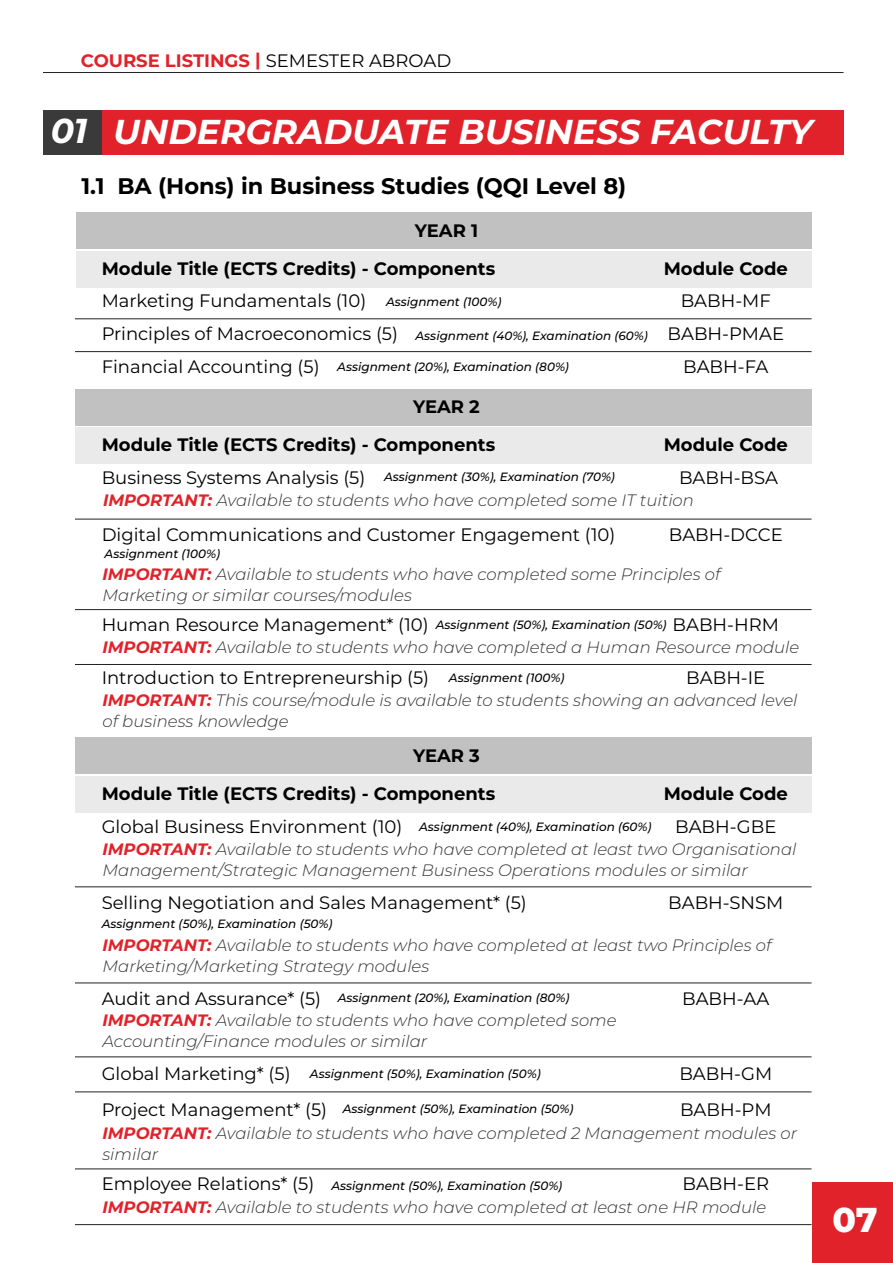
<style>
.page{position:relative;width:893px;height:1263px;background:#fff}
.page>*{position:absolute;margin:0;border:0;box-sizing:border-box;transform-origin:0 0}
.t1{font:italic 700 34.5px "Montserrat";color:#fff}
.t2{font:800 34.5px "Montserrat";color:#fff}
.t3{font:700 22.5px "Montserrat";color:#000}
.t4{font:18px "Montserrat";color:#000}
.t5{font:700 18px "Montserrat";color:#000}
.t6{font:700 18px "Montserrat";color:#e1222a}
.t7{font:italic 300 16.5px/21px "Montserrat";color:#353434}
.t8{font:italic 500 12px "Montserrat";color:#000}
.s1{font-weight:400;color:#000}
.s2{font-weight:500;font-style:italic;font-size:12px}
.s3{font-weight:700;color:#e1222a}
.s4{font-weight:400;font-style:normal;font-size:18px}
</style>
<div class="page">
<div style="left:812px;top:1182px;width:81px;height:81px;background:#e1222a"></div>
<hr style="left:43px;top:72px;width:800px;height:1px;background:#222223">
<div style="left:79px;top:110px;width:764px;height:44px;background:#e1222a"></div>
<hr style="left:75px;top:318px;width:737px;height:1px;background:#222223">
<hr style="left:75px;top:351px;width:737px;height:1px;background:#222223">
<div style="left:76px;top:213px;width:736px;height:36px;background:#c1c1c1"></div>
<div style="left:76px;top:251px;width:736px;height:36px;background:#eaeaea"></div>
<hr style="left:75px;top:519px;width:737px;height:1px;background:#222223">
<hr style="left:75px;top:609px;width:737px;height:1px;background:#222223">
<div style="left:75px;top:389px;width:737px;height:36px;background:#c1c1c1"></div>
<div style="left:75px;top:427px;width:737px;height:37px;background:#eaeaea"></div>
<hr style="left:75px;top:664px;width:737px;height:1px;background:#222223">
<div style="left:43px;top:110px;width:59px;height:44px;background:#3a3a3a"></div>
<hr style="left:75px;top:886px;width:737px;height:1px;background:#222223">
<hr style="left:75px;top:982px;width:737px;height:1px;background:#222223">
<hr style="left:75px;top:1056px;width:737px;height:1px;background:#222223">
<div style="left:75px;top:738px;width:737px;height:36px;background:#c1c1c1"></div>
<div style="left:75px;top:776px;width:737px;height:36px;background:#eaeaea"></div>
<hr style="left:75px;top:1091px;width:737px;height:1px;background:#222223">
<hr style="left:75px;top:1224px;width:737px;height:1px;background:#222223">
<hr style="left:75px;top:1168px;width:737px;height:1px;background:#222223">
<p class="t6" style="left:81px;top:49px;width:372px">COURSE LISTINGS | <span class="s1">SEMESTER ABROAD</span></p>
<h1 class="t1" style="left:51px;top:109px;width:763px">01 UNDERGRADUATE BUSINESS FACULTY</h1>
<h2 class="t3" style="left:81px;top:171px;width:546px">1.1 BA (Hons) in Business Studies (QQI Level 8)</h2>
<p class="t5" style="left:415px;top:219px;width:65px">YEAR 1</p>
<p class="t5" style="left:102px;top:257px;width:395px">Module Title (ECTS Credits) - Components</p>
<p class="t5" style="left:664px;top:257px;width:126px">Module Code</p>
<p class="t4" style="left:102px;top:289px;width:401px">Marketing Fundamentals (10) <span class="s2">Assignment (100%)</span></p>
<p class="t8" style="left:416px;top:328px;width:234px">Assignment (40%), Examination (60%)</p>
<p class="t4" style="left:681px;top:289px;width:92px">BABH-MF</p>
<p class="t4" style="left:102px;top:322px;width:298px">Principles of Macroeconomics (5)</p>
<p class="t4" style="left:668px;top:322px;width:118px">BABH-PMAE</p>
<p class="t4" style="left:102px;top:355px;width:219px">Financial Accounting (5)</p>
<p class="t4" style="left:683px;top:355px;width:87px">BABH-FA</p>
<p class="t8" style="left:337px;top:359px;width:233px">Assignment (20%), Examination (80%)</p>
<p class="t5" style="left:413px;top:395px;width:68px">YEAR 2</p>
<p class="t5" style="left:102px;top:433px;width:395px">Module Title (ECTS Credits) - Components</p>
<p class="t5" style="left:664px;top:433px;width:126px">Module Code</p>
<p class="t4" style="left:102px;top:465px;width:265px">Business Systems Analysis (5)</p>
<p class="t4" style="left:679px;top:466px;width:101px">BABH-BSA</p>
<p class="t4" style="left:102px;top:522px;width:515px">Digital Communications and Customer Engagement (10)</p>
<p class="t4" style="left:669px;top:522px;width:116px">BABH-DCCE</p>
<p class="t8" style="left:384px;top:469px;width:232px">Assignment (30%), Examination (70%)</p>
<p class="t7" style="left:103px;top:490px;width:592px"><span class="s3">IMPORTANT:</span> Available to students who have completed some IT tuition</p>
<p class="t8" style="left:105px;top:545px;width:117px">Assignment (100%)</p>
<p class="t7" style="left:102px;top:563px;width:619px"><span class="s3">IMPORTANT:</span> Available to students who have completed some Principles of<br>Marketing or similar courses/modules</p>
<p class="t4" style="left:102px;top:613px;width:328px">Human Resource Management* (10)</p>
<p class="t4" style="left:673px;top:613px;width:108px">BABH-HRM</p>
<p class="t8" style="left:436px;top:616px;width:232px">Assignment (50%), Examination (50%)</p>
<p class="t7" style="left:102px;top:636px;width:698px"><span class="s3">IMPORTANT:</span> Available to students who have completed a Human Resource module</p>
<p class="t4" style="left:102px;top:666px;width:329px">Introduction to Entrepreneurship (5)</p>
<p class="t4" style="left:686px;top:666px;width:81px">BABH-IE</p>
<p class="t8" style="left:449px;top:670px;width:117px">Assignment (100%)</p>
<p class="t7" style="left:102px;top:689px;width:697px"><span class="s3">IMPORTANT:</span> This course/module is available to students showing an advanced level of business knowledge</p>
<p class="t5" style="left:413px;top:744px;width:68px">YEAR 3</p>
<p class="t5" style="left:102px;top:782px;width:395px">Module Title (ECTS Credits) - Components</p>
<p class="t5" style="left:664px;top:782px;width:126px">Module Code</p>
<p class="t7" style="left:102px;top:838px;width:696px"><span class="s3">IMPORTANT:</span> Available to students who have completed at least two Organisational<br>Management/Strategic Management Business Operations modules or similar</p>
<p class="t4" style="left:102px;top:814px;width:302px">Global Business Environment (10)</p>
<p class="t4" style="left:675px;top:814px;width:103px">BABH-GBE</p>
<p class="t8" style="left:419px;top:819px;width:234px">Assignment (40%), Examination (60%)</p>
<p class="t4" style="left:102px;top:890px;width:427px">Selling Negotiation and Sales Management* (5)</p>
<p class="t4" style="left:668px;top:890px;width:117px">BABH-SNSM</p>
<p class="t8" style="left:102px;top:915px;width:232px">Assignment (50%), Examination (50%)</p>
<p class="t7" style="left:102px;top:934px;width:670px"><span class="s3">IMPORTANT:</span> Available to students who have completed at least two Principles of<br>Marketing/Marketing Strategy modules</p>
<p class="t7" style="left:102px;top:1009px;width:516px"><span class="s3">IMPORTANT:</span> Available to students who have completed some<br>Accounting/Finance modules or similar</p>
<p class="t4" style="left:102px;top:986px;width:221px">Audit and Assurance* (5)</p>
<p class="t4" style="left:682px;top:986px;width:89px">BABH-AA</p>
<p class="t8" style="left:338px;top:990px;width:233px">Assignment (20%), Examination (80%)</p>
<p class="t8" style="left:102px;top:1066px;width:441px"><span class="s4">Global Marketing* (5)</span> Assignment (50%), Examination (50%)</p>
<p class="t4" style="left:679px;top:1062px;width:94px">BABH-GM</p>
<p class="t4" style="left:102px;top:1097px;width:227px">Project Management* (5)</p>
<p class="t4" style="left:680px;top:1097px;width:93px">BABH-PM</p>
<p class="t7" style="left:102px;top:1122px;width:696px"><span class="s3">IMPORTANT:</span> Available to students who have completed 2 Management modules or similar</p>
<p class="t8" style="left:343px;top:1101px;width:232px">Assignment (50%), Examination (50%)</p>
<p class="t4" style="left:102px;top:1172px;width:214px">Employee Relations* (5)</p>
<p class="t4" style="left:682px;top:1172px;width:88px">BABH-ER</p>
<p class="t7" style="left:102px;top:1196px;width:665px"><span class="s3">IMPORTANT:</span> Available to students who have completed at least one HR module</p>
<p class="t8" style="left:331px;top:1177px;width:232px">Assignment (50%), Examination (50%)</p>
<h1 class="t2" style="left:832px;top:1197px;width:47px">07</h1>
</div>
